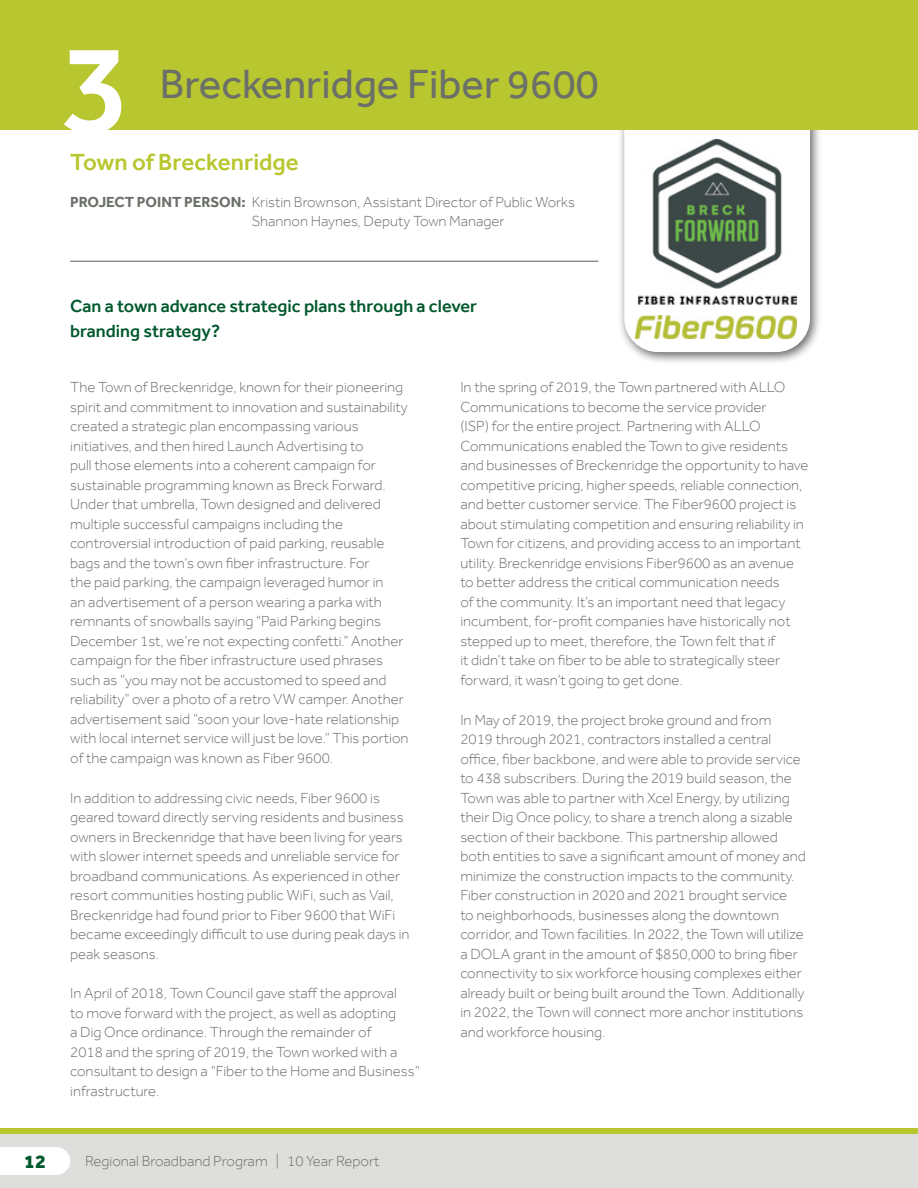
<style>
.page{position:relative;width:918px;height:1188px;background:#fff}
.page>*{position:absolute;margin:0;border:0;box-sizing:border-box;transform-origin:0 0}
.t1{font:500 129px "Effra";color:#fff}
.t2{font:42px "Effra";color:#6b7069}
.t3{font:500 24px "Effra";color:#b8c62f}
.t4{font:800 19.5px "Effra";color:#00582c}
.t5{font:500 18px/25.5px "Effra";color:#00582c}
.t6{font:300 15px/19.5px "Effra";color:#6b7069}
.s1{font-weight:700}
</style>
<div class="page">
<div style="left:0;top:1129px;width:918px;height:59px;background:#dededc"></div>
<div style="left:0;top:1129px;width:918px;height:5px;background:#b8c62f"></div>
<div style="left:0;top:1147px;width:70px;height:28px;background:#fff"></div>
<div style="left:618px;top:103px;width:204px;height:262px;background:#000;opacity:.6"></div>
<svg style="left:624px;top:130px;width:186px;height:222px"></svg>
<div style="left:0;top:0;width:918px;height:130px;background:#b8c62f"></div>
<hr style="left:70px;top:261px;width:528px;height:1px;background:#6b7069">
<img style="left:637px;top:139px;width:160px;height:167px">
<img style="left:635px;top:315px;width:162px;height:24px">
<h1 class="t1" style="left:61px;top:11px;width:72px">3</h1>
<h2 class="t2" style="left:160px;top:59px;width:440px">Breckenridge Fiber 9600</h2>
<h3 class="t3" style="left:70px;top:148px;width:230px">Town of Breckenridge</h3>
<p class="t6" style="left:252px;top:192px;width:325px;text-indent:-182px"><span class="s1">PROJECT POINT PERSON:</span> Kristin Brownson, Assistant Director of Public Works<br>Shannon Haynes, Deputy Town Manager</p>
<p class="t5" style="left:70px;top:293px;width:408px">Can a town advance strategic plans through a clever branding strategy?</p>
<p class="t6" style="left:70px;top:377px;width:340px">The Town of Breckenridge, known for their pioneering spirit and commitment to innovation and sustainability created a strategic plan encompassing various initiatives, and then hired Launch Advertising to<br>pull those elements into a coherent campaign for sustainable programming known as Breck Forward.<br>Under that umbrella, Town designed and delivered multiple successful campaigns including the controversial introduction of paid parking, reusable bags and the town’s own fiber infrastructure. For<br>the paid parking, the campaign leveraged humor in<br>an advertisement of a person wearing a parka with remnants of snowballs saying “Paid Parking begins December 1st, we’re not expecting confetti.” Another campaign for the fiber infrastructure used phrases such as “you may not be accustomed to speed and reliability” over a photo of a retro VW camper. Another advertisement said “soon your love-hate relationship with local internet service will just be love.” This portion of the campaign was known as Fiber 9600.</p>
<p class="t6" style="left:70px;top:788px;width:341px">In addition to addressing civic needs, Fiber 9600 is geared toward directly serving residents and business owners in Breckenridge that have been living for years with slower internet speeds and unreliable service for broadband communications. As experienced in other resort communities hosting public WiFi, such as Vail, Breckenridge had found prior to Fiber 9600 that WiFi became exceedingly difficult to use during peak days in peak seasons.</p>
<p class="t6" style="left:70px;top:983px;width:351px">In April of 2018, Town Council gave staff the approval<br>to move forward with the project, as well as adopting<br>a Dig Once ordinance. Through the remainder of<br>2018 and the spring of 2019, the Town worked with a consultant to design a “Fiber to the Home and Business” infrastructure.</p>
<h3 class="t4" style="left:24px;top:1149px;width:23px">12</h3>
<p class="t6" style="left:85px;top:1151px;width:296px">Regional Broadband Program | 10 Year Report</p>
<p class="t6" style="left:460px;top:377px;width:350px">In the spring of 2019, the Town partnered with ALLO Communications to become the service provider<br>(ISP) for the entire project. Partnering with ALLO Communications enabled the Town to give residents and businesses of Breckenridge the opportunity to have competitive pricing, higher speeds, reliable connection, and better customer service. The Fiber9600 project is about stimulating competition and ensuring reliability in Town for citizens, and providing access to an important utility. Breckenridge envisions Fiber9600 as an avenue to better address the critical communication needs<br>of the community. It’s an important need that legacy incumbent, for-profit companies have historically not stepped up to meet, therefore, the Town felt that if<br>it didn’t take on fiber to be able to strategically steer forward, it wasn’t going to get done.</p>
<p class="t6" style="left:460px;top:710px;width:347px">In May of 2019, the project broke ground and from 2019 through 2021, contractors installed a central office, fiber backbone, and were able to provide service to 438 subscribers. During the 2019 build season, the Town was able to partner with Xcel Energy, by utilizing their Dig Once policy, to share a trench along a sizable section of their backbone. This partnership allowed both entities to save a significant amount of money and minimize the construction impacts to the community.<br>Fiber construction in 2020 and 2021 brought service<br>to neighborhoods, businesses along the downtown corridor, and Town facilities. In 2022, the Town will utilize a DOLA grant in the amount of $850,000 to bring fiber connectivity to six workforce housing complexes either already built or being built around the Town. Additionally in 2022, the Town will connect more anchor institutions and workforce housing.</p>
</div>
